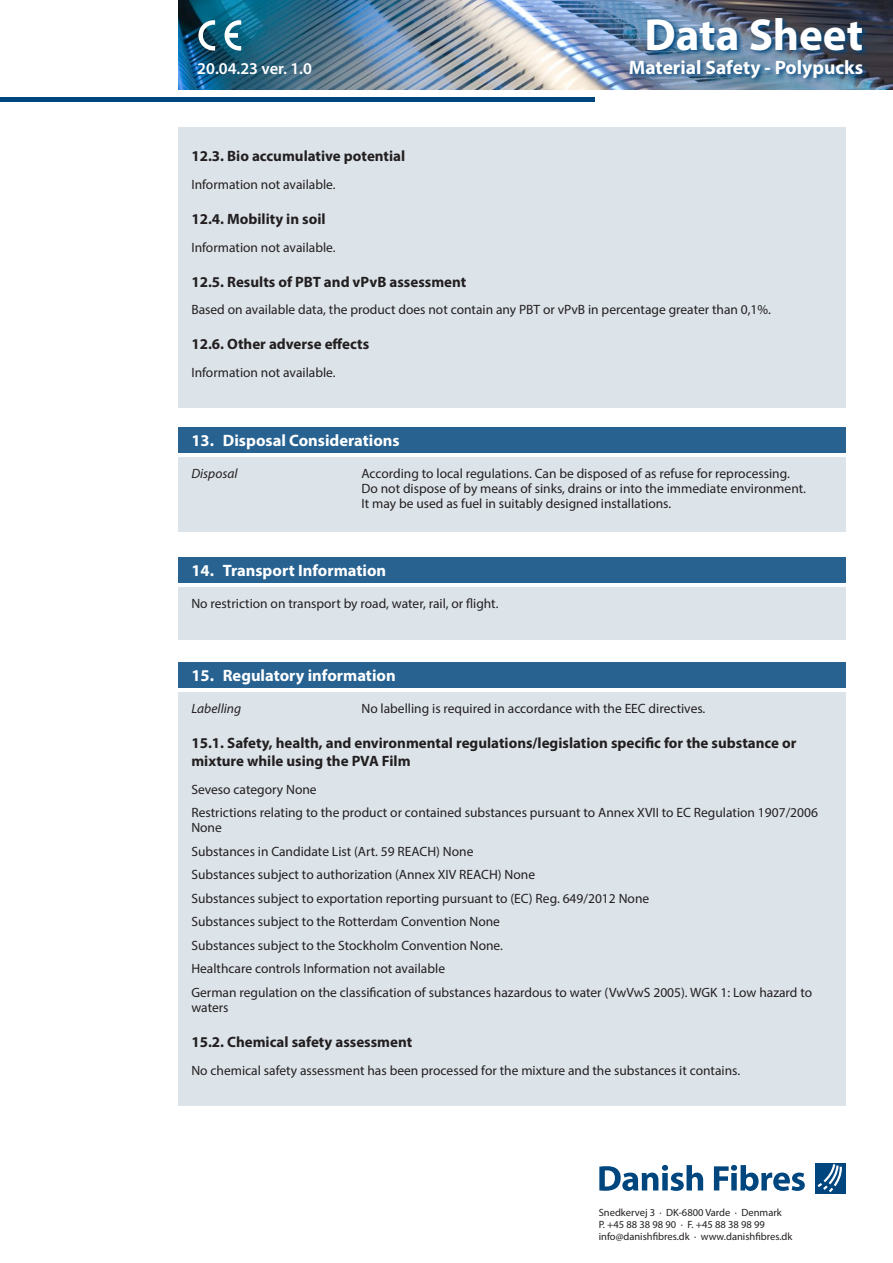
<style>
.page{position:relative;width:893px;height:1263px;background:#fff}
.page>*{position:absolute;margin:0;border:0;box-sizing:border-box;transform-origin:0 0}
.t1{font:700 45px "Myriad Pro";color:#fff}
.t2{font:700 19.5px "Myriad Pro";color:#fff}
.Mellem{font:700 16.5px "Myriad Pro";color:#fff}
.t3{font:600 16.5px "Myriad Pro";color:#fff}
.Underpunkt{font:700 15px/18px "Myriad Pro";color:#231f20}
.Brød{font:13.5px/15px "Myriad Pro";color:#231f20}
.Brød-2{font:italic 13.5px "Myriad Pro";color:#231f20}
.t4{font:10.5px/12px "Myriad Pro";color:#231f20}
</style>
<div class="page">
<hr style="left:0;top:98px;width:595px;height:4px;background:#00467e">
<img style="left:179px;top:0;width:714px;height:89px">
<svg style="left:198px;top:20px;width:17px;height:31px"></svg>
<svg style="left:225px;top:20px;width:16px;height:31px"></svg>
<img style="left:628px;top:16px;width:241px;height:68px">
<div style="left:179px;top:128px;width:667px;height:280px;background:#dce4ea"></div>
<div style="left:179px;top:457px;width:667px;height:74px;background:#dce4ea"></div>
<div style="left:179px;top:427px;width:667px;height:26px;background:#276291"></div>
<div style="left:179px;top:587px;width:667px;height:52px;background:#dce4ea"></div>
<div style="left:179px;top:557px;width:667px;height:26px;background:#276291"></div>
<div style="left:179px;top:692px;width:667px;height:414px;background:#dce4ea"></div>
<div style="left:179px;top:662px;width:667px;height:26px;background:#276291"></div>
<svg style="left:599px;top:1165px;width:104px;height:26px"></svg>
<svg style="left:714px;top:1165px;width:91px;height:26px"></svg>
<div style="left:815px;top:1163px;width:31px;height:31px;background:#00467e"></div>
<svg style="left:818px;top:1164px;width:24px;height:28px"></svg>
<p class="t3" style="left:197px;top:58px;width:116px">20.04.23 ver. 1.0</p>
<h1 class="t1" style="left:645px;top:5px;width:220px">Data Sheet</h1>
<h2 class="t2" style="left:629px;top:54px;width:236px">Material Safety - Polypucks</h2>
<p class="Underpunkt" style="left:191px;top:147px;width:215px">12.3. Bio accumulative potential</p>
<p class="Brød" style="left:191px;top:177px;width:146px">Information not available.</p>
<p class="Underpunkt" style="left:191px;top:209px;width:136px">12.4. Mobility in soil</p>
<p class="Brød" style="left:191px;top:239px;width:146px">Information not available.</p>
<p class="Underpunkt" style="left:191px;top:272px;width:277px">12.5. Results of PBT and vPvB assessment</p>
<p class="Brød" style="left:191px;top:302px;width:581px">Based on available data, the product does not contain any PBT or vPvB in percentage greater than 0,1%.</p>
<p class="Underpunkt" style="left:191px;top:335px;width:179px">12.6. Other adverse effects</p>
<p class="Brød" style="left:191px;top:365px;width:146px">Information not available.</p>
<p class="Mellem" style="left:191px;top:430px;width:210px">13. Disposal Considerations</p>
<p class="Brød-2" style="left:191px;top:465px;width:48px">Disposal</p>
<p class="Brød" style="left:361px;top:466px;width:446px">According to local regulations. Can be disposed of as refuse for reprocessing.<br>Do not dispose of by means of sinks, drains or into the immediate environment.<br>It may be used as fuel in suitably designed installations.</p>
<p class="Mellem" style="left:191px;top:559px;width:196px">14. Transport Information</p>
<p class="Brød" style="left:191px;top:596px;width:309px">No restriction on transport by road, water, rail, or flight.</p>
<p class="Mellem" style="left:191px;top:664px;width:206px">15. Regulatory information</p>
<p class="Brød-2" style="left:191px;top:700px;width:51px">Labelling</p>
<p class="Brød" style="left:361px;top:701px;width:345px">No labelling is required in accordance with the EEC directives.</p>
<p class="Underpunkt" style="left:191px;top:733px;width:607px">15.1. Safety, health, and environmental regulations/legislation specific for the substance or mixture while using the PVA Film</p>
<p class="Brød" style="left:191px;top:781px;width:127px">Seveso category None</p>
<p class="Brød" style="left:191px;top:805px;width:628px">Restrictions relating to the product or contained substances pursuant to Annex XVII to EC Regulation 1907/2006<br>None</p>
<p class="Brød" style="left:191px;top:843px;width:284px">Substances in Candidate List (Art. 59 REACH) None</p>
<p class="Brød" style="left:191px;top:867px;width:345px">Substances subject to authorization (Annex XIV REACH) None</p>
<p class="Brød" style="left:191px;top:890px;width:459px">Substances subject to exportation reporting pursuant to (EC) Reg. 649/2012 None</p>
<p class="Brød" style="left:191px;top:914px;width:310px">Substances subject to the Rotterdam Convention None</p>
<p class="Brød" style="left:191px;top:937px;width:313px">Substances subject to the Stockholm Convention None.</p>
<p class="Brød" style="left:191px;top:961px;width:255px">Healthcare controls Information not available</p>
<p class="Brød" style="left:191px;top:984px;width:622px">German regulation on the classification of substances hazardous to water (VwVwS 2005). WGK 1: Low hazard to waters</p>
<p class="Underpunkt" style="left:191px;top:1032px;width:222px">15.2. Chemical safety assessment</p>
<p class="Brød" style="left:191px;top:1062px;width:550px">No chemical safety assessment has been processed for the mixture and the substances it contains.</p>
<p class="t4" style="left:599px;top:1206px;width:195px">Snedkervej 3 · DK-6800 Varde · Denmark<br>P. +45 88 38 98 90 · F. +45 88 38 98 99 info@danishfibres.dk · www.danishfibres.dk</p>
</div>
